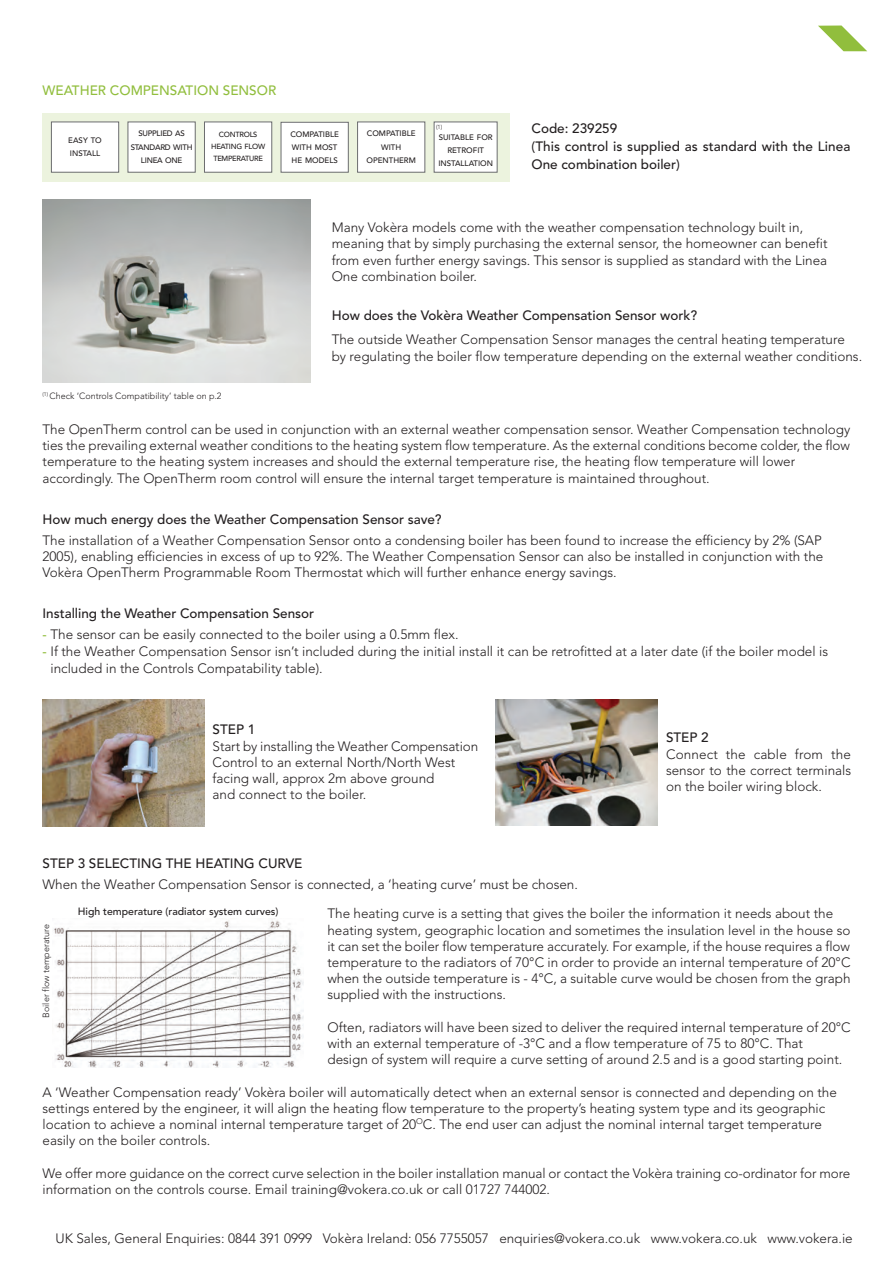
<style>
.page{position:relative;width:893px;height:1263px;background:#fff}
.page>*{position:absolute;margin:0;border:0;box-sizing:border-box;transform-origin:0 0}
.t1{font:300 13.5px/16.2px "Avenir";color:#231f20}
.t2{font:500 13.5px/18px "Avenir";color:#231f20}
.t3{font:500 13.5px "Avenir";color:#91be3d}
.t4{font:500 10.5px "Avenir";color:#231f20}
.t5{font:300 9px "Avenir";color:#231f20}
.t6{font:500 7.8px/13px "Avenir";color:#231f20}
.t7{font:500 7.8px/13px "Avenir";letter-spacing:-.035em;color:#231f20;text-align:center}
.t8{font:500 7.35px/12px "Avenir";letter-spacing:-.035em;color:#231f20;text-align:center}
.t9{font:300 6px "Avenir";color:#231f20}
.s1{font-weight:500;color:#91be3d}
</style>
<div class="page">
<div style="left:43px;top:113px;width:467px;height:68px;background:#ecf3de"></div>
<div style="left:52px;top:122px;width:66px;height:50px;background:#fff"></div>
<div style="left:51px;top:122px;width:68px;height:51px;border:1px solid #6c6d70"></div>
<div style="left:128px;top:122px;width:67px;height:50px;background:#fff"></div>
<div style="left:128px;top:122px;width:68px;height:51px;border:1px solid #6c6d70"></div>
<div style="left:205px;top:122px;width:66px;height:50px;background:#fff"></div>
<div style="left:204px;top:122px;width:68px;height:51px;border:1px solid #6c6d70"></div>
<div style="left:281px;top:123px;width:67px;height:49px;background:#fff"></div>
<div style="left:281px;top:122px;width:68px;height:51px;border:1px solid #6c6d70"></div>
<div style="left:358px;top:122px;width:66px;height:50px;background:#fff"></div>
<div style="left:357px;top:122px;width:68px;height:51px;border:1px solid #6c6d70"></div>
<div style="left:434px;top:122px;width:63px;height:50px;background:#fff"></div>
<div style="left:434px;top:122px;width:63px;height:51px;border:1px solid #6c6d70"></div>
<img style="left:43px;top:200px;width:267px;height:183px">
<img style="left:43px;top:699px;width:161px;height:128px">
<img style="left:496px;top:699px;width:161px;height:127px">
<img style="left:54px;top:919px;width:249px;height:149px">
<svg style="left:818px;top:26px;width:49px;height:25px"></svg>
<p class="t3" style="left:43px;top:85px;width:235px">WEATHER COMPENSATION SENSOR</p>
<p class="t6" style="left:68px;top:134px;width:35px">EASY TO<br>INSTALL</p>
<p class="t7" style="left:131px;top:128px;width:63px">SUPPLIED AS<br>STANDARD WITH<br>LINEA ONE</p>
<p class="t8" style="left:211px;top:129px;width:56px">CONTROLS<br>HEATING FLOW<br>TEMPERATURE</p>
<p class="t6" style="left:290px;top:128px;width:50px">COMPATIBLE<br>WITH MOST<br>HE MODELS</p>
<p class="t6" style="left:366px;top:128px;width:51px;text-align:center">COMPATIBLE<br>WITH<br>OPENTHERM</p>
<p class="t9" style="left:436px;top:125px;width:8px">(1)</p>
<p class="t6" style="left:438px;top:132px;width:56px;text-align:center">SUITABLE FOR<br>RETROFIT<br>INSTALLATION</p>
<p class="t2" style="left:531px;top:121px;width:320px">Code: 239259<br>(This control is supplied as standard with the Linea<br>One combination boiler)</p>
<p class="t5" style="left:43px;top:392px;width:180px"><sup>(1)</sup> Check ‘Controls Compatibility’ table on p.2</p>
<p class="t1" style="left:332px;top:220px;width:497px">Many Vokèra models come with the weather compensation technology built in, meaning that by simply purchasing the external sensor, the homeowner can benefit from even further energy savings. This sensor is supplied as standard with the Linea One combination boiler.</p>
<p class="t2" style="left:332px;top:308px;width:367px">How does the Vokèra Weather Compensation Sensor work?</p>
<p class="t1" style="left:332px;top:333px;width:532px">The outside Weather Compensation Sensor manages the central heating temperature by regulating the boiler flow temperature depending on the external weather conditions.</p>
<p class="t1" style="left:43px;top:422px;width:809px">The OpenTherm control can be used in conjunction with an external weather compensation sensor. Weather Compensation technology ties the prevailing external weather conditions to the heating system flow temperature. As the external conditions become colder, the flow temperature to the heating system increases and should the external temperature rise, the heating flow temperature will lower accordingly. The OpenTherm room control will ensure the internal target temperature is maintained throughout.</p>
<p class="t2" style="left:43px;top:511px;width:401px">How much energy does the Weather Compensation Sensor save?</p>
<p class="t1" style="left:43px;top:533px;width:782px;text-align:justify">The installation of a Weather Compensation Sensor onto a condensing boiler has been found to increase the efficiency by 2% (SAP 2005), enabling efficiencies in excess of up to 92%. The Weather Compensation Sensor can also be installed in conjunction with the Vokèra OpenTherm Programmable Room Thermostat which will further enhance energy savings.</p>
<p class="t2" style="left:43px;top:605px;width:273px">Installing the Weather Compensation Sensor</p>
<p class="t1" style="left:43px;top:627px;width:418px"><span class="s1">-</span> The sensor can be easily connected to the boiler using a 0.5mm flex.</p>
<p class="t1" style="left:51px;top:644px;width:779px;line-height:16.8px;text-indent:-8px"><span class="s1">-</span> If the Weather Compensation Sensor isn’t included during the initial install it can be retrofitted at a later date (if the boiler model is included in the Controls Compatability table).</p>
<p class="t2" style="left:213px;top:721px;width:44px">STEP 1</p>
<p class="t1" style="left:213px;top:739px;width:267px">Start by installing the Weather Compensation Control to an external North/North West facing wall, approx 2m above ground<br>and connect to the boiler.</p>
<p class="t2" style="left:666px;top:729px;width:44px">STEP 2</p>
<p class="t1" style="left:666px;top:747px;width:187px;text-align:justify">Connect the cable from the sensor to the correct terminals on the boiler wiring block.</p>
<p class="t2" style="left:43px;top:856px;width:261px">STEP 3 SELECTING THE HEATING CURVE</p>
<p class="t1" style="left:327px;top:871px;width:507px;line-height:29px;text-indent:-285px">When the Weather Compensation Sensor is connected, a ‘heating curve’ must be chosen.<br>The heating curve is a setting that gives the boiler the information it needs about the</p>
<p class="t1" style="left:327px;top:923px;width:525px;text-align:justify">heating system, geographic location and sometimes the insulation level in the house so it can set the boiler flow temperature accurately. For example, if the house requires a flow temperature to the radiators of 70°C in order to provide an internal temperature of 20°C when the outside temperature is - 4°C, a suitable curve would be chosen from the graph supplied with the instructions.</p>
<p class="t1" style="left:327px;top:1020px;width:525px">Often, radiators will have been sized to deliver the required internal temperature of 20°C with an external temperature of -3°C and a flow temperature of 75 to 80°C. That<br>design of system will require a curve setting of around 2.5 and is a good starting point.</p>
<p class="t1" style="left:43px;top:1085px;width:796px">A ‘Weather Compensation ready’ Vokèra boiler will automatically detect when an external sensor is connected and depending on the settings entered by the engineer, it will align the heating flow temperature to the property’s heating system type and its geographic location to achieve a nominal internal temperature target of 20<sup>O</sup>C. The end user can adjust the nominal internal target temperature easily on the boiler controls.</p>
<p class="t1" style="left:43px;top:1166px;width:809px">We offer more guidance on the correct curve selection in the boiler installation manual or contact the Vokèra training co-ordinator for more information on the controls course. Email training@vokera.co.uk or call 01727 744002.</p>
<p class="t4" style="left:78px;top:907px;width:202px">High temperature (radiator system curves)</p>
<p class="t5" style="left:43px;top:1018px;width:96px;rotate:-90deg">Boiler flow temperature</p>
<p class="t1" style="left:55px;top:1231px;width:799px">UK Sales, General Enquiries: 0844 391 0999 Vokèra Ireland: 056 7755057 enquiries@vokera.co.uk www.vokera.co.uk www.vokera.ie</p>
</div>
